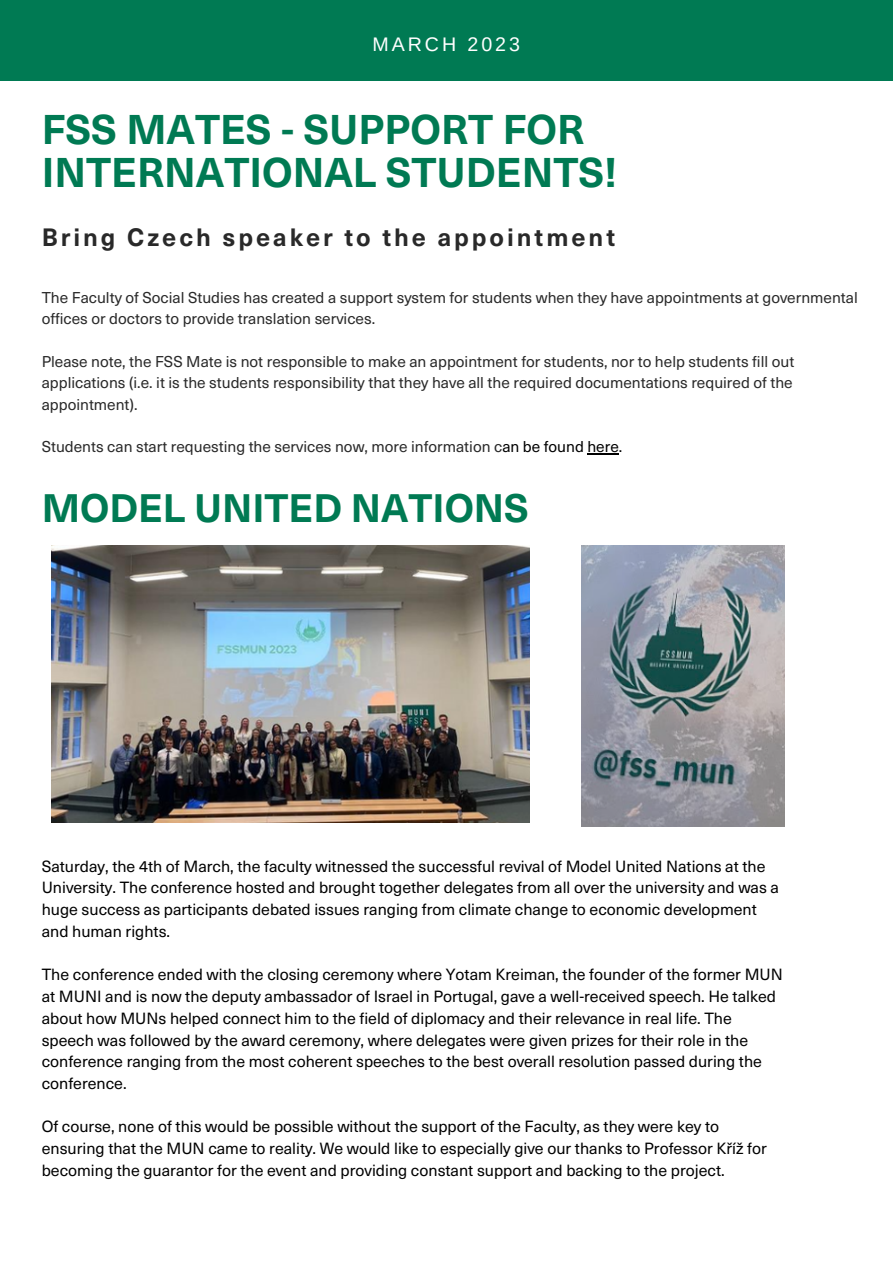
<style>
.page{position:relative;width:893px;height:1264px;background:#fff}
.page>*{position:absolute;margin:0;border:0;box-sizing:border-box;transform-origin:0 0}
.t1{font:700 40.8px/42.8px "Neue Haas Unica Pro";color:#007a53}
.t2{font:700 39px "Neue Haas Unica Pro";color:#007a53}
.t3{font:700 24.6px "Neue Haas Unica Pro";letter-spacing:.12em;color:#292929}
.t4{font:19.65px "Arimo";letter-spacing:.15em;color:#fff}
.t5{font:15.9px/21.8px "Neue Haas Unica Pro";color:#000}
.t6{font:15.45px/21.3px "Neue Haas Unica Pro";color:#292929}
.s1{color:#000}
</style>
<div class="page">
<div style="left:0;top:0;width:892px;height:81px;background:#007a53"></div>
<img style="left:52px;top:545px;width:477px;height:278px">
<img style="left:581px;top:545px;width:203px;height:281px">
<hr style="left:587px;top:453px;width:31px;height:2px;background:#000">
<p class="t4" style="left:372px;top:33px;width:149px">MARCH 2023</p>
<h1 class="t1" style="left:42px;top:106px;width:577px">FSS MATES - SUPPORT FOR<br>INTERNATIONAL STUDENTS!</h1>
<h3 class="t3" style="left:42px;top:218px;width:575px">Bring Czech speaker to the appointment</h3>
<p class="t6" style="left:42px;top:286px;width:817px">The Faculty of Social Studies has created a support system for students when they have appointments at governmental offices or doctors to provide translation services.</p>
<p class="t6" style="left:42px;top:350px;width:754px;text-align:justify">Please note, the FSS Mate is not responsible to make an appointment for students, nor to help students fill out applications (i.e. it is the students responsibility that they have all the required documentations required of the appointment).</p>
<p class="t6" style="left:42px;top:435px;width:582px">Students can start requesting the services now, more information c<span class="s1">an be found here.</span></p>
<h2 class="t2" style="left:42px;top:477px;width:488px">MODEL UNITED NATIONS</h2>
<p class="t5" style="left:42px;top:854px;width:738px">Saturday, the 4th of March, the faculty witnessed the successful revival of Model United Nations at the University. The conference hosted and brought together delegates from all over the university and was a huge success as participants debated issues ranging from climate change to economic development and human rights.</p>
<p class="t5" style="left:42px;top:962px;width:742px">The conference ended with the closing ceremony where Yotam Kreiman, the founder of the former MUN at MUNI and is now the deputy ambassador of Israel in Portugal, gave a well-received speech. He talked about how MUNs helped connect him to the field of diplomacy and their relevance in real life. The speech was followed by the award ceremony, where delegates were given prizes for their role in the conference ranging from the most coherent speeches to the best overall resolution passed during the conference.</p>
<p class="t5" style="left:42px;top:1114px;width:726px">Of course, none of this would be possible without the support of the Faculty, as they were key to ensuring that the MUN came to reality. We would like to especially give our thanks to Professor Kříž for becoming the guarantor for the event and providing constant support and backing to the project.</p>
</div>
